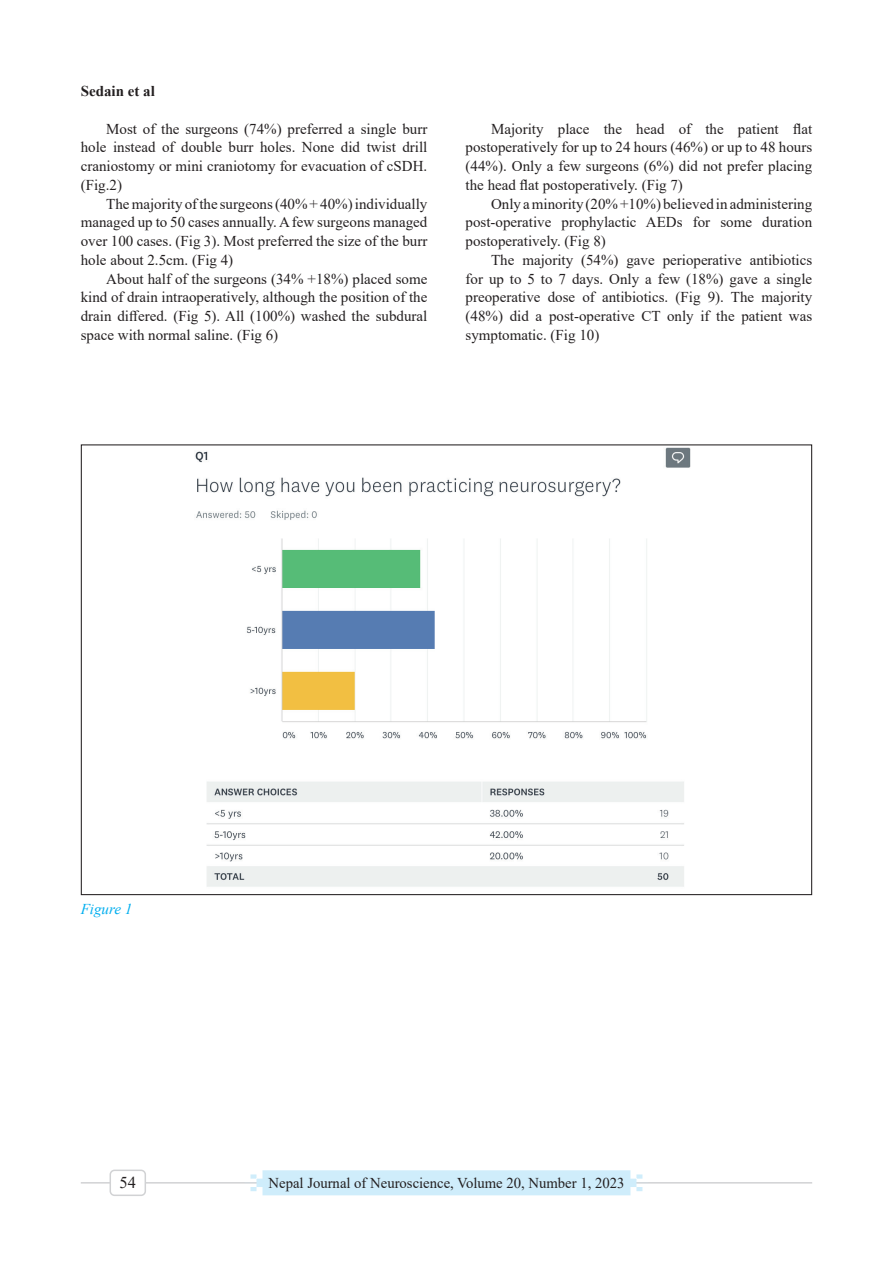
<style>
.page{position:relative;width:893px;height:1263px;background:#fff}
.page>*{position:absolute;margin:0;border:0;box-sizing:border-box;transform-origin:0 0}
.t1{font:16.5px "Times New Roman";color:#231f20}
.t2{font:15px/18.8px "Times New Roman";color:#231f20;text-align:justify}
.t3{font:700 15px "Times New Roman";color:#231f20}
.t4{font:italic 15px "Times New Roman";color:#00aeef}
</style>
<div class="page">
<hr style="left:81px;top:1182px;width:731px;height:1px;background:#d1d2d4">
<svg style="left:244px;top:1170px;width:404px;height:25px;background:#d2eefb"></svg>
<div style="left:110px;top:1170px;width:35px;height:25px;background:#fff;border-radius:4px"></div>
<div style="left:110px;top:1169px;width:36px;height:27px;border:2px solid #d1d2d4;border-radius:4px"></div>
<img style="left:195px;top:447px;width:496px;height:440px">
<p class="t3" style="left:81px;top:80px;width:76px">Sedain et al</p>
<p class="t2" style="left:81px;top:119px;width:348px;text-indent:26px">Most of the surgeons (74%) preferred a single burr hole instead of double burr holes. None did twist drill craniostomy or mini craniotomy for evacuation of cSDH. (Fig.2)</p>
<p class="t2" style="left:81px;top:194px;width:348px;text-indent:26px">The majority of the surgeons (40% + 40%) individually managed up to 50 cases annually. A few surgeons managed over 100 cases. (Fig 3). Most preferred the size of the burr hole about 2.5cm. (Fig 4)</p>
<p class="t2" style="left:81px;top:269px;width:348px;text-indent:26px">About half of the surgeons (34% +18%) placed some kind of drain intraoperatively, although the position of the drain differed. (Fig 5). All (100%) washed the subdural space with normal saline. (Fig 6)</p>
<p class="t2" style="left:466px;top:119px;width:348px;text-indent:26px">Majority place the head of the patient flat postoperatively for up to 24 hours (46%) or up to 48 hours (44%). Only a few surgeons (6%) did not prefer placing the head flat postoperatively. (Fig 7)</p>
<p class="t2" style="left:466px;top:194px;width:348px;text-indent:26px">Only a minority (20% +10%) believed in administering post-operative prophylactic AEDs for some duration postoperatively. (Fig 8)</p>
<p class="t2" style="left:466px;top:250px;width:348px;text-indent:26px">The majority (54%) gave perioperative antibiotics for up to 5 to 7 days. Only a few (18%) gave a single preoperative dose of antibiotics. (Fig 9). The majority (48%) did a post-operative CT only if the patient was symptomatic. (Fig 10)</p>
<p class="t4" style="left:81px;top:899px;width:53px">Figure 1</p>
<p class="t1" style="left:120px;top:1171px;width:18px">54</p>
<p class="t2" style="left:269px;top:1173px;width:357px">Nepal Journal of Neuroscience, Volume 20, Number 1, 2023</p>
</div>
